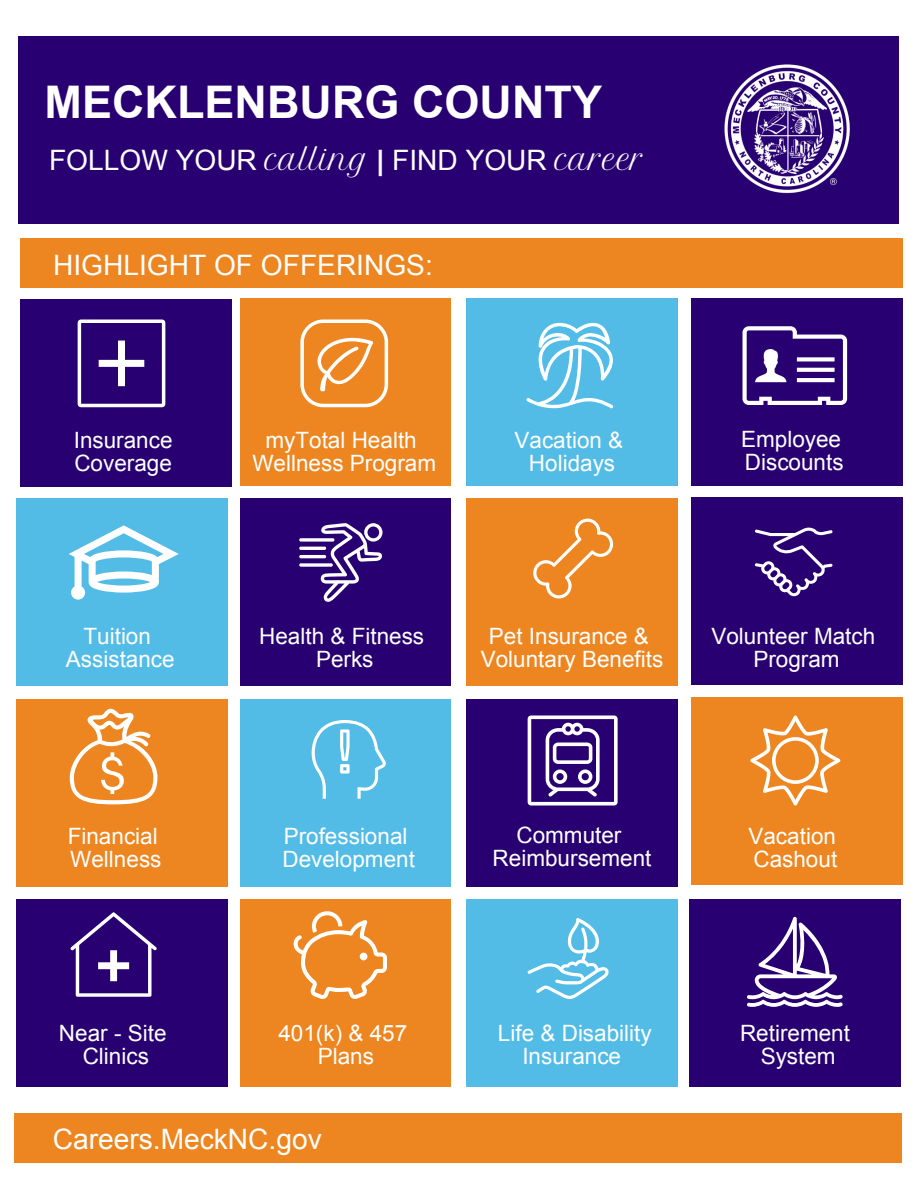
<style>
.page{position:relative;width:918px;height:1188px;background:#fff}
.page>*{position:absolute;margin:0;border:0;box-sizing:border-box;transform-origin:0 0}
.t1{font:700 45px "Arial";color:#fff}
.t2{font:28.2px "Arial";color:#fff}
.t3{font:22.5px/23.7px "Arial";color:#fff;text-align:center}
.s1{font-family:"Petit Formal Script"}
.s2{font-weight:700;font-style:italic}
</style>
<div class="page">
<div style="left:20px;top:238px;width:882px;height:50px;background:#ed8620"></div>
<div style="left:16px;top:899px;width:211px;height:188px;background:#280071"></div>
<div style="left:241px;top:899px;width:210px;height:188px;background:#ed8620"></div>
<div style="left:466px;top:899px;width:211px;height:188px;background:#52bce6"></div>
<div style="left:690px;top:899px;width:211px;height:188px;background:#280071"></div>
<div style="left:16px;top:699px;width:211px;height:187px;background:#ed8620"></div>
<div style="left:241px;top:699px;width:210px;height:187px;background:#52bce6"></div>
<div style="left:466px;top:699px;width:211px;height:187px;background:#280071"></div>
<div style="left:691px;top:698px;width:211px;height:187px;background:#ed8620"></div>
<div style="left:16px;top:498px;width:211px;height:188px;background:#52bce6"></div>
<div style="left:241px;top:498px;width:210px;height:188px;background:#280071"></div>
<div style="left:466px;top:498px;width:211px;height:188px;background:#ed8620"></div>
<div style="left:691px;top:497px;width:211px;height:188px;background:#280071"></div>
<div style="left:18px;top:36px;width:881px;height:188px;background:#280071"></div>
<div style="left:20px;top:299px;width:212px;height:188px;background:#280071"></div>
<div style="left:241px;top:298px;width:210px;height:188px;background:#ed8620"></div>
<div style="left:466px;top:298px;width:211px;height:188px;background:#52bce6"></div>
<div style="left:691px;top:298px;width:211px;height:188px;background:#280071"></div>
<div style="left:15px;top:1114px;width:887px;height:49px;background:#ed8620"></div>
<svg style="left:78px;top:320px;width:87px;height:87px"></svg>
<svg style="left:300px;top:320px;width:88px;height:87px"></svg>
<svg style="left:71px;top:912px;width:86px;height:85px"></svg>
<svg style="left:70px;top:709px;width:88px;height:95px"></svg>
<svg style="left:526px;top:323px;width:87px;height:85px"></svg>
<svg style="left:299px;top:523px;width:83px;height:79px"></svg>
<svg style="left:69px;top:525px;width:110px;height:75px"></svg>
<svg style="left:533px;top:519px;width:80px;height:79px"></svg>
<svg style="left:528px;top:918px;width:81px;height:81px"></svg>
<svg style="left:294px;top:911px;width:93px;height:88px"></svg>
<svg style="left:747px;top:917px;width:96px;height:90px"></svg>
<svg style="left:742px;top:326px;width:105px;height:79px"></svg>
<svg style="left:750px;top:716px;width:90px;height:90px"></svg>
<svg style="left:312px;top:720px;width:74px;height:79px"></svg>
<svg style="left:528px;top:716px;width:90px;height:90px"></svg>
<svg style="left:755px;top:528px;width:77px;height:68px"></svg>
<img style="left:724px;top:64px;width:126px;height:130px">
<h1 class="t1" style="left:45px;top:72px;width:559px">MECKLENBURG COUNTY</h1>
<p class="t2" style="left:49px;top:142px;width:597px">FOLLOW YOUR <span class="s1">calling</span> <span class="s2">|</span> FIND YOUR <span class="s1">career</span></p>
<p class="t2" style="left:53px;top:246px;width:381px">HIGHLIGHT OF OFFERINGS:</p>
<p class="t3" style="left:74px;top:428px;width:100px;text-align:left">Insurance<br>Coverage</p>
<p class="t3" style="left:252px;top:428px;width:185px">myTotal Health<br>Wellness Program</p>
<p class="t3" style="left:515px;top:428px;width:110px">Vacation &amp;<br>Holidays</p>
<p class="t3" style="left:741px;top:427px;width:104px;text-align:left">Employee<br>Discounts</p>
<p class="t3" style="left:259px;top:624px;width:167px">Health &amp; Fitness<br>Perks</p>
<p class="t3" style="left:481px;top:624px;width:184px">Pet Insurance &amp;<br>Voluntary Benefits</p>
<p class="t3" style="left:66px;top:624px;width:110px">Tuition<br>Assistance</p>
<p class="t3" style="left:711px;top:624px;width:165px">Volunteer Match<br>Program</p>
<p class="t3" style="left:68px;top:824px;width:95px;text-align:left">Financial<br>Wellness</p>
<p class="t3" style="left:59px;top:1021px;width:109px">Near - Site<br>Clinics</p>
<p class="t3" style="left:282px;top:824px;width:134px;text-align:left">Professional<br>Development</p>
<p class="t3" style="left:493px;top:823px;width:160px">Commuter<br>Reimbursement</p>
<p class="t3" style="left:278px;top:1021px;width:130px">401(k) &amp; 457<br>Plans</p>
<p class="t3" style="left:498px;top:1021px;width:155px">Life &amp; Disability<br>Insurance</p>
<p class="t2" style="left:53px;top:1120px;width:270px">Careers.MeckNC.gov</p>
<p class="t3" style="left:748px;top:824px;width:90px;text-align:left">Vacation<br>Cashout</p>
<p class="t3" style="left:740px;top:1021px;width:112px">Retirement<br>System</p>
</div>
